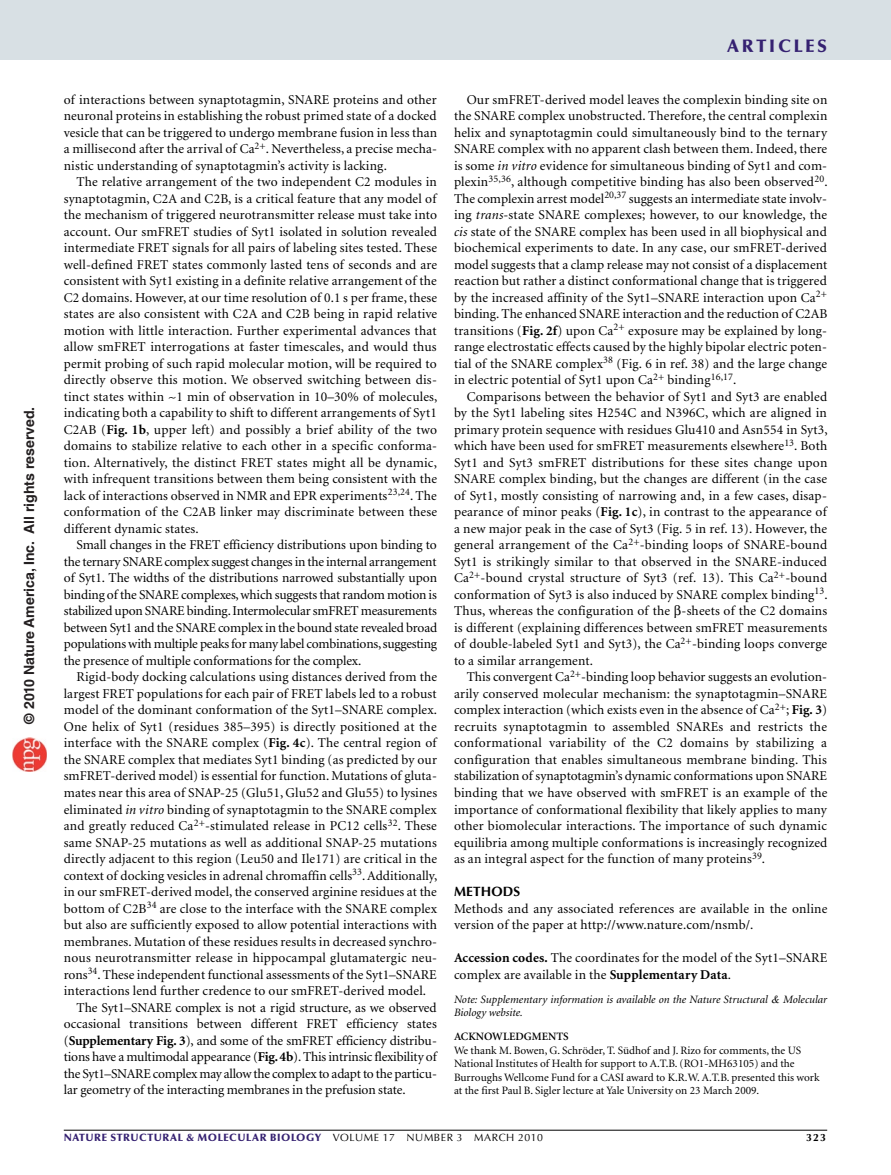
<style>
.page{position:relative;width:891px;height:1175px;background:#fff}
.page>*{position:absolute;margin:0;border:0;box-sizing:border-box;transform-origin:0 0}
.t1{font:900 18px "Optima";letter-spacing:.15em;color:#352171}
.t2{font:700 14.1px "Helvetica LT Std";color:#231f20}
.pPara{font:13.5px/16.5px "Minion";letter-spacing:.01em;color:#000;text-align:justify}
.pFirstpara{font:13.5px/16.5px "Minion";letter-spacing:.01em;color:#000;text-align:justify}
.pMethodContent{font:13.5px/16.5px "Minion";letter-spacing:.015em;color:#000}
.pSec3ttl{font:13.5px/16.5px "Minion";letter-spacing:.01em;color:#000}
.pMethodContentHead{font:700 13.5px "Optima";color:#000}
.pAckFirstpara{font:11.25px/13.5px "Minion";color:#000}
.pFirstClosenote{font:italic 11.25px/13.5px "Minion";letter-spacing:.005em;color:#000}
.pAckTitle{font:600 11.25px "Minion";color:#000}
.t3{font:900 10.5px "Optima";letter-spacing:.05em;color:#352171}
.t4{font:700 10.5px "Optima";color:#000}
.s1{font-weight:700}
.s2{font-style:italic}
.s3{font-family:"Times"}
.s4{font-weight:400;color:#000}
</style>
<div class="page">
<div style="left:0;top:0;width:891px;height:60px;background:#d8e0e4"></div>
<hr style="left:64px;top:1129px;width:763px;height:1px;background:#000">
<img style="left:12px;top:738px;width:34px;height:34px">
<p class="t2" style="left:21px;top:723px;width:318px;rotate:-90deg">© 2010 Nature America, Inc. All rights reserved.</p>
<h1 class="t1" style="left:727px;top:35px;width:102px">ARTICLES</h1>
<p class="pFirstpara" style="left:64px;top:92px;width:375px">of interactions between synaptotagmin, SNARE proteins and other neuronal proteins in establishing the robust primed state of a docked vesicle that can be triggered to undergo membrane fusion in less than a millisecond after the arrival of Ca<sup>2+</sup>. Nevertheless, a precise mecha&shy;nistic understanding of synaptotagmin’s activity is lacking.</p>
<p class="pPara" style="left:64px;top:174px;width:375px;text-indent:13px">The relative arrangement of the two independent C2 modules in synaptotagmin, C2A and C2B, is a critical feature that any model of the mechanism of triggered neurotransmitter release must take into account. Our smFRET studies of Syt1 isolated in solution revealed intermediate FRET signals for all pairs of labeling sites tested. These well-defined FRET states commonly lasted tens of seconds and are consistent with Syt1 existing in a definite relative arrangement of the C2 domains. However, at our time resolution of 0.1 s per frame, these states are also consistent with C2A and C2B being in rapid relative motion with little interaction. Further experimental advances that allow smFRET interrogations at faster timescales, and would thus permit probing of such rapid molecular motion, will be required to directly observe this motion. We observed switching between dis&shy;tinct states within ~1 min of observation in 10–30% of molecules, indicating both a capability to shift to different arrangements of Syt1<br>C2AB (<span class="s1">Fig. 1b</span>, upper left) and possibly a brief ability of the two domains to stabilize relative to each other in a specific conforma&shy;tion. Alternatively, the distinct FRET states might all be dynamic, with infrequent transitions between them being consistent with the lack of interactions observed in NMR and EPR experiments<sup>23,24</sup>. The conformation of the C2AB linker may discriminate between these different dynamic states.</p>
<p class="pPara" style="left:64px;top:537px;width:375px;text-indent:13px">Small changes in the FRET efficiency distributions upon binding to the ternary SNARE complex suggest changes in the internal arrangement of Syt1. The widths of the distributions narrowed substantially upon binding of the SNARE complexes, which suggests that random motion is stabilized upon SNARE binding. Intermolecular smFRET measurements between Syt1 and the SNARE complex in the bound state revealed broad populations with multiple peaks for many label combinations, suggesting the presence of multiple conformations for the complex.</p>
<p class="pPara" style="left:64px;top:669px;width:375px;text-indent:13px">Rigid-body docking calculations using distances derived from the largest FRET populations for each pair of FRET labels led to a robust model of the dominant conformation of the Syt1–SNARE complex.<br>One helix of Syt1 (residues 385–395) is directly positioned at the interface with the SNARE complex (<span class="s1">Fig. 4c</span>). The central region of the SNARE complex that mediates Syt1 binding (as predicted by our smFRET-derived model) is essential for function. Mutations of gluta&shy;mates near this area of SNAP-25 (Glu51, Glu52 and Glu55) to lysines eliminated <span class="s2">in vitro</span> binding of synaptotagmin to the SNARE complex and greatly reduced Ca<sup>2+</sup>-stimulated release in PC12 cells<sup>32</sup>. These same SNAP-25 mutations as well as additional SNAP-25 mutations directly adjacent to this region (Leu50 and Ile171) are critical in the context of docking vesicles in adrenal chromaffin cells<sup>33</sup>. Additionally, in our smFRET-derived model, the conserved arginine residues at the bottom of C2B<sup>34</sup> are close to the interface with the SNARE complex but also are sufficiently exposed to allow potential interactions with membranes. Mutation of these residues results in decreased synchro&shy;nous neurotransmitter release in hippocampal glutamatergic neu&shy;rons<sup>34</sup>. These independent functional assessments of the Syt1–SNARE interactions lend further credence to our smFRET-derived model.</p>
<p class="pPara" style="left:64px;top:999px;width:375px;text-indent:13px">The Syt1–SNARE complex is not a rigid structure, as we observed occasional transitions between different FRET efficiency states (<span class="s1">Supplementary Fig. 3</span>), and some of the smFRET efficiency distribu&shy;tions have a multimodal appearance (<span class="s1">Fig. 4b</span>). This intrinsic flexibility of the Syt1–SNARE complex may allow the complex to adapt to the particu&shy;lar geometry of the interacting membranes in the prefusion state.</p>
<p class="pPara" style="left:454px;top:92px;width:375px;text-indent:13px">Our smFRET-derived model leaves the complexin binding site on the SNARE complex unobstructed. Therefore, the central complexin helix and synaptotagmin could simultaneously bind to the ternary SNARE complex with no apparent clash between them. Indeed, there is some <span class="s2">in vitro</span> evidence for simultaneous binding of Syt1 and com&shy;plexin<sup>35,36</sup>, although competitive binding has also been observed<sup>20</sup>.<br>The complexin arrest model<sup>20,37</sup> suggests an intermediate state involv&shy;ing <span class="s2">trans</span>-state SNARE complexes; however, to our knowledge, the <span class="s2">cis</span> state of the SNARE complex has been used in all biophysical and biochemical experiments to date. In any case, our smFRET-derived model suggests that a clamp release may not consist of a displacement reaction but rather a distinct conformational change that is triggered by the increased affinity of the Syt1–SNARE interaction upon Ca<sup>2+ </sup>binding. The enhanced SNARE interaction and the reduction of C2AB transitions (<span class="s1">Fig. 2f</span>) upon Ca<sup>2+</sup> exposure may be explained by long&shy;range electrostatic effects caused by the highly bipolar electric poten&shy;tial of the SNARE complex<sup>38</sup> (Fig. 6 in ref. 38) and the large change in electric potential of Syt1 upon Ca<sup>2+</sup> binding<sup>16,17</sup>.</p>
<p class="pPara" style="left:454px;top:389px;width:375px;text-indent:13px">Comparisons between the behavior of Syt1 and Syt3 are enabled by the Syt1 labeling sites H254C and N396C, which are aligned in primary protein sequence with residues Glu410 and Asn554 in Syt3, which have been used for smFRET measurements elsewhere<sup>13</sup>. Both Syt1 and Syt3 smFRET distributions for these sites change upon SNARE complex binding, but the changes are different (in the case of Syt1, mostly consisting of narrowing and, in a few cases, disap&shy;pearance of minor peaks (<span class="s1">Fig. 1c</span>), in contrast to the appearance of a new major peak in the case of Syt3 (Fig. 5 in ref. 13). However, the general arrangement of the Ca<sup>2+</sup>-binding loops of SNARE-bound Syt1 is strikingly similar to that observed in the SNARE-induced Ca<sup>2+</sup>-bound crystal structure of Syt3 (ref. 13). This Ca<sup>2+</sup>-bound conformation of Syt3 is also induced by SNARE complex binding<sup>13</sup>.<br>Thus, whereas the configuration of the -sheets of the C2 domains is different (explaining differences between smFRET measurements of double-labeled Syt1 and Syt3), the Ca<sup>2+</sup>-binding loops converge to a similar arrangement.</p>
<p class="pPara" style="left:454px;top:669px;width:375px;text-indent:13px">This convergent Ca<sup>2+</sup>-binding loop behavior suggests an evolution&shy;arily conserved molecular mechanism: the synaptotagmin–SNARE complex interaction (which exists even in the absence of Ca<sup>2+</sup>; <span class="s1">Fig. 3</span>) recruits synaptotagmin to assembled SNAREs and restricts the conformational variability of the C2 domains by stabilizing a configuration that enables simultaneous membrane binding. This stabilization of synaptotagmin’s dynamic conformations upon SNARE binding that we have observed with smFRET is an example of the importance of conformational flexibility that likely applies to many other biomolecular interactions. The importance of such dynamic equilibria among multiple conformations is increasingly recognized as an integral aspect for the function of many proteins<sup>39</sup>.</p>
<p class="pMethodContentHead" style="left:454px;top:883px;width:48px">METHODS</p>
<p class="pMethodContent" style="left:454px;top:900px;width:375px">Methods and any associated references are available in the online version of the paper at http://www.nature.com/nsmb/.</p>
<p class="pSec3ttl" style="left:454px;top:950px;width:375px"><span class="s1">Accession codes.</span> The coordinates for the model of the Syt1–SNARE complex are available in the <span class="s1">Supplementary Data</span>.</p>
<p class="pFirstClosenote" style="left:454px;top:992px;width:375px">Note: Supplementary information is available on the Nature Structural <span class="s3">&amp;</span> Molecular<br>Biology website.</p>
<p class="pAckTitle" style="left:454px;top:1030px;width:110px">ACKNOWLEDGMENTS</p>
<p class="pAckFirstpara" style="left:454px;top:1043px;width:367px">We thank M. Bowen, G. Schröder, T. Südhof and J. Rizo for comments, the US National Institutes of Health for support to A.T.B. (RO1-MH63105) and the Burroughs Wellcome Fund for a CASI award to K.R.W. A.T.B. presented this work at the first Paul B. Sigler lecture at Yale University on 23 March 2009.</p>
<p class="t3" style="left:64px;top:1130px;width:481px">NATURE STRUCTURAL &amp; MOLECULAR BIOLOGY <span class="s4">VOLUME 17 NUMBER 3 MARCH 2010</span></p>
<p class="t4" style="left:806px;top:1130px;width:21px">323</p>
</div>
